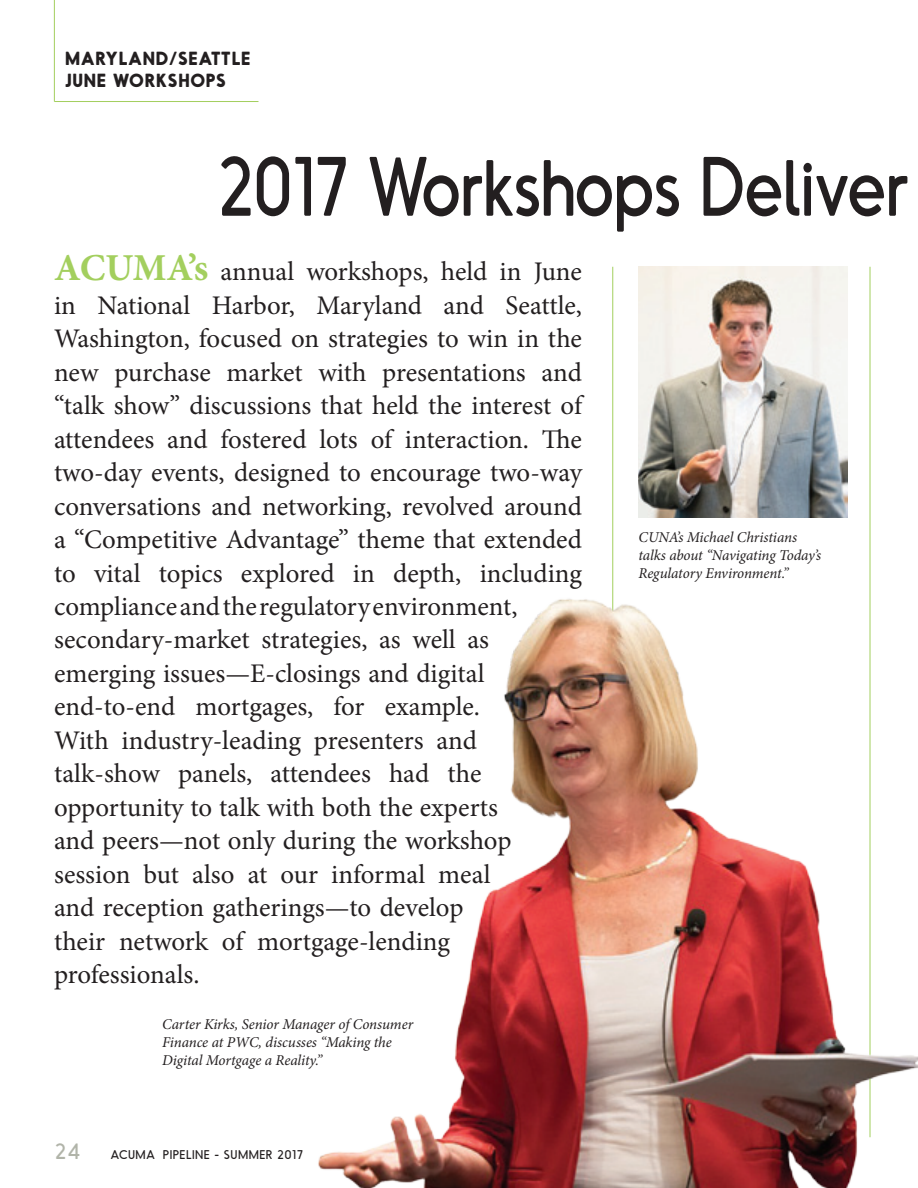
<style>
.page{position:relative;width:918px;height:1188px;background:#fff}
.page>*{position:absolute;margin:0;border:0;box-sizing:border-box;transform-origin:0 0}
.t1{font:79.5px "Odudo Soft";letter-spacing:-.02em;color:#231f20;scale:.85 1}
.t2{font:26.85px/33.5px "Minion Pro";letter-spacing:-.005em;color:#231f20}
.t3{font:21px "Odudo Soft";color:#b1b4a9}
.t4{font:700 18px/21.6px "Odudo Soft";letter-spacing:.04em;color:#231f20}
.t5{font:italic 15px/18px "Minion Pro";letter-spacing:-.01em;color:#231f20}
.t6{font:12px "Odudo Soft";letter-spacing:.04em;color:#231f20}
.s1{font-weight:700;font-size:38.1px;color:#a3cf5e}
</style>
<div class="page">
<hr style="left:870px;top:267px;width:1px;height:870px;background:#a3cf5e">
<hr style="left:612px;top:267px;width:1px;height:663px;background:#a3cf5e">
<img style="left:639px;top:267px;width:209px;height:251px">
<hr style="left:54px;top:0;width:1px;height:102px;background:#a3cf5e">
<hr style="left:54px;top:101px;width:204px;height:1px;background:#a3cf5e">
<img style="left:318px;top:554px;width:600px;height:634px">
<p class="t4" style="left:65px;top:48px;width:187px">MARYLAND/SEATTLE<br>JUNE WORKSHOPS</p>
<h1 class="t1" style="left:216px;top:136px;width:817px">2017 Workshops Deliver</h1>
<p class="t2" style="left:54px;top:255px;width:530px"><span class="s1">ACUMA’s</span> annual workshops, held in June in National Harbor, Maryland and Seattle, Washington, focused on strategies to win in the new purchase market with presentations and “talk show” discussions that held the interest of attendees and fostered lots of interaction. The two-day events, designed to encourage two-way conversations and networking, revolved around a “Competitive Advantage” theme that extended to vital topics explored in depth, including compliance and the regulatory environment, secondary-market strategies, as well as emerging issues—E-closings and digital end-to-end mortgages, for example.<br>With industry-leading presenters and talk-show panels, attendees had the opportunity to talk with both the experts<br>and peers—not only during the workshop session but also at our informal meal<br>and reception gatherings—to develop<br>their network of mortgage-lending professionals.</p>
<p class="t5" style="left:162px;top:1016px;width:252px">Carter Kirks, Senior Manager of Consumer<br>Finance at PWC, discusses “Making the<br>Digital Mortgage a Reality.”</p>
<p class="t3" style="left:54px;top:1138px;width:28px">24</p>
<p class="t6" style="left:110px;top:1147px;width:130px">ACUMA PIPELINE - Summe</p>
<p class="t6" style="left:266px;top:1147px;width:39px">r 2017</p>
<p class="t5" style="left:639px;top:528px;width:184px">CUNA’s Michael Christians talks about “Navigating Today’s<br>Regulatory Environment.”</p>
</div>
